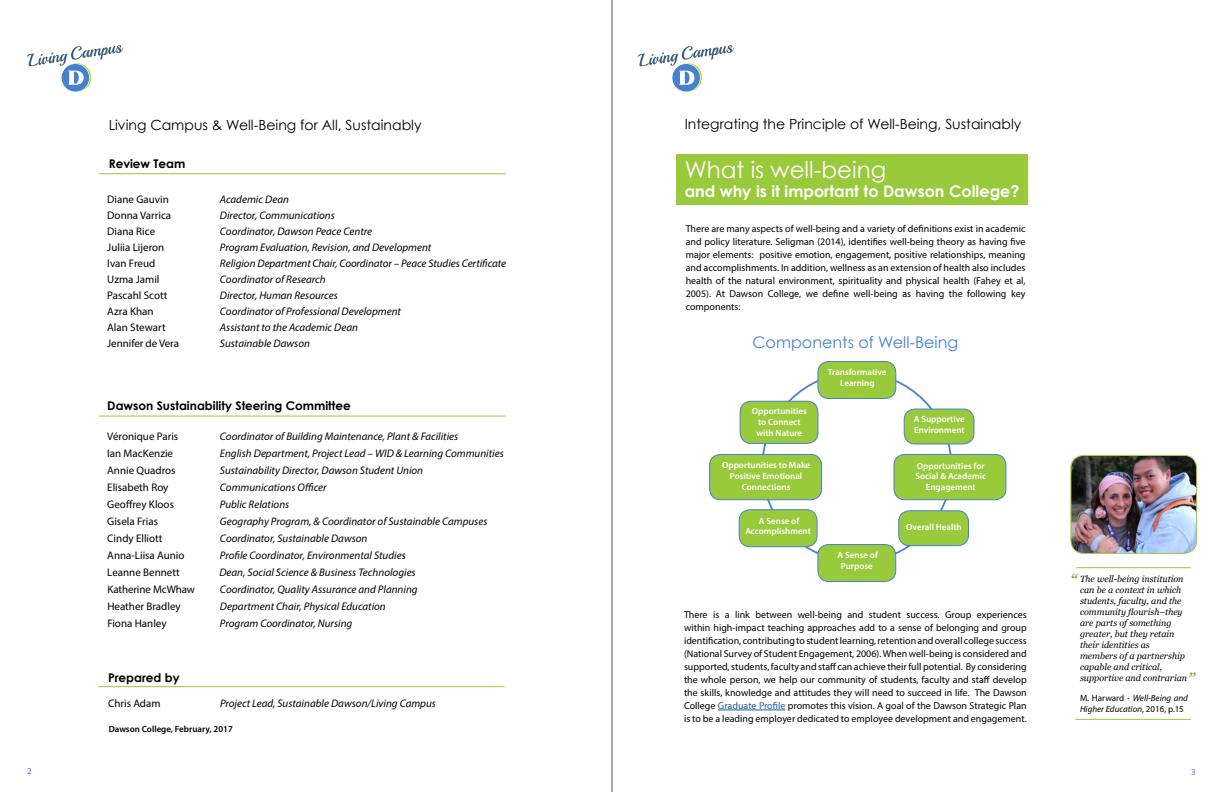
<style>
.page{position:relative;width:1224px;height:792px;background:#fff}
.page>*{position:absolute;margin:0;border:0;box-sizing:border-box;transform-origin:0 0}
.t1{font:23px "Century Gothic";color:#fff}
.t2{font:italic 18px "Georgia";color:#77a02e}
.t3{font:700 16px "Century Gothic";color:#fff}
.t4{font:16px "Century Gothic";color:#4681cf}
.t5{font:14px "Century Gothic";color:#000}
.t6{font:700 12px "Century Gothic";color:#000}
.t7{font:italic 11px "Myriad Pro";color:#000}
.t8{font:11px "Myriad Pro";color:#000}
.t9{font:10px/13px "Myriad Pro";color:#000;text-align:justify}
.t10{font:600 9px/10.8px "Myriad Pro";color:#fff;text-align:center}
.t11{font:italic 9px/11px "Georgia";color:#000}
.t12{font:italic 9px/10.3px "Myriad Pro";color:#000}
.t13{font:600 9px "Myriad Pro";color:#000}
.t14{font:9px "Myriad Pro";color:#4681cf}
.s1{color:#215e9e}
.s2{font-style:normal}
</style>
<div class="page">
<div style="left:676px;top:154px;width:351px;height:51px;background:#99ca3c"></div>
<svg style="left:27px;top:45px;width:96px;height:47px"></svg>
<svg style="left:638px;top:45px;width:96px;height:47px"></svg>
<hr style="left:99px;top:416px;width:406px;height:1px;background:#99ca3c">
<img style="left:1071px;top:455px;width:126px;height:98px">
<div style="left:1071px;top:455px;width:126px;height:99px;border:1px solid #99ca3c;border-radius:13px"></div>
<div style="left:894px;top:454px;width:112px;height:46px;background:#99ca3c;border-radius:11px"></div>
<div style="left:894px;top:454px;width:112px;height:46px;border:1px solid #4681cf;border-radius:11px"></div>
<div style="left:904px;top:409px;width:70px;height:35px;background:#99ca3c;border-radius:11px"></div>
<div style="left:904px;top:409px;width:70px;height:35px;border:1px solid #4681cf;border-radius:11px"></div>
<div style="left:818px;top:362px;width:78px;height:37px;background:#99ca3c;border-radius:11px"></div>
<div style="left:818px;top:361px;width:78px;height:38px;border:1px solid #4681cf;border-radius:11px"></div>
<div style="left:740px;top:401px;width:78px;height:42px;background:#99ca3c;border-radius:11px"></div>
<div style="left:740px;top:401px;width:78px;height:43px;border:1px solid #4681cf;border-radius:11px"></div>
<div style="left:710px;top:454px;width:112px;height:46px;background:#99ca3c;border-radius:11px"></div>
<div style="left:709px;top:454px;width:113px;height:46px;border:1px solid #4681cf;border-radius:11px"></div>
<div style="left:739px;top:510px;width:78px;height:37px;background:#99ca3c;border-radius:11px"></div>
<div style="left:739px;top:509px;width:79px;height:38px;border:1px solid #4681cf;border-radius:11px"></div>
<div style="left:818px;top:545px;width:78px;height:37px;background:#99ca3c;border-radius:11px"></div>
<div style="left:817px;top:544px;width:79px;height:38px;border:1px solid #4681cf;border-radius:11px"></div>
<div style="left:899px;top:511px;width:69px;height:35px;background:#99ca3c;border-radius:11px"></div>
<div style="left:898px;top:510px;width:71px;height:36px;border:1px solid #4681cf;border-radius:11px"></div>
<hr style="left:718px;top:710px;width:67px;height:1px;background:#215e9e">
<hr style="left:1076px;top:567px;width:115px;height:1px;background:#99ca3c">
<hr style="left:1076px;top:719px;width:115px;height:1px;background:#99ca3c">
<hr style="left:99px;top:173px;width:407px;height:1px;background:#99ca3c">
<hr style="left:98px;top:686px;width:407px;height:1px;background:#99ca3c">
<hr style="left:612px;top:0;width:1px;height:792px;background:#3155a4">
<h3 class="t5" style="left:109px;top:116px;width:314px">Living Campus &amp; Well-Being for All, Sustainably</h3>
<p class="t6" style="left:109px;top:156px;width:78px">Review Team</p>
<p class="t8" style="left:107px;top:193px;width:63px">Diane Gauvin</p>
<p class="t7" style="left:220px;top:193px;width:71px">Academic Dean</p>
<p class="t8" style="left:107px;top:209px;width:66px">Donna Varrica</p>
<p class="t7" style="left:220px;top:209px;width:116px">Director, Communications</p>
<p class="t8" style="left:107px;top:225px;width:49px">Diana Rice</p>
<p class="t7" style="left:220px;top:225px;width:154px">Coordinator, Dawson Peace Centre</p>
<p class="t8" style="left:107px;top:241px;width:59px">Juliia Lijeron</p>
<p class="t7" style="left:220px;top:241px;width:213px">Program Evaluation, Revision, and Development</p>
<p class="t8" style="left:107px;top:257px;width:50px">Ivan Freud</p>
<p class="t7" style="left:220px;top:257px;width:288px">Religion Department Chair, Coordinator – Peace Studies Certificate</p>
<p class="t8" style="left:107px;top:273px;width:54px">Uzma Jamil</p>
<p class="t7" style="left:220px;top:273px;width:107px">Coordinator of Research</p>
<p class="t8" style="left:107px;top:289px;width:62px">Pascahl Scott</p>
<p class="t7" style="left:220px;top:289px;width:120px">Director, Human Resources</p>
<p class="t8" style="left:107px;top:305px;width:48px">Azra Khan</p>
<p class="t7" style="left:220px;top:305px;width:183px">Coordinator of Professional Development</p>
<p class="t8" style="left:107px;top:321px;width:60px">Alan Stewart</p>
<p class="t7" style="left:220px;top:321px;width:140px">Assistant to the Academic Dean</p>
<p class="t8" style="left:107px;top:337px;width:73px">Jennifer de Vera</p>
<p class="t7" style="left:220px;top:337px;width:92px">Sustainable Dawson</p>
<p class="t6" style="left:107px;top:398px;width:245px">Dawson Sustainability Steering Committee</p>
<p class="t8" style="left:107px;top:430px;width:73px">Véronique Paris</p>
<p class="t7" style="left:220px;top:430px;width:240px">Coordinator of Building Maintenance, Plant &amp; Facilities</p>
<p class="t8" style="left:107px;top:447px;width:67px">Ian MacKenzie</p>
<p class="t7" style="left:220px;top:447px;width:285px">English Department, Project Lead – WID &amp; Learning Communities</p>
<p class="t8" style="left:107px;top:464px;width:70px">Annie Quadros</p>
<p class="t7" style="left:220px;top:464px;width:205px">Sustainability Director, Dawson Student Union</p>
<p class="t8" style="left:107px;top:481px;width:63px">Elisabeth Roy</p>
<p class="t7" style="left:220px;top:481px;width:108px">Communications Officer</p>
<p class="t8" style="left:107px;top:498px;width:68px">Geoffrey Kloos</p>
<p class="t7" style="left:220px;top:498px;width:71px">Public Relations</p>
<p class="t8" style="left:107px;top:515px;width:52px">Gisela Frias</p>
<p class="t7" style="left:220px;top:515px;width:269px">Geography Program, &amp; Coordinator of Sustainable Campuses</p>
<p class="t8" style="left:107px;top:532px;width:57px">Cindy Elliott</p>
<p class="t7" style="left:220px;top:532px;width:149px">Coordinator, Sustainable Dawson</p>
<p class="t8" style="left:107px;top:549px;width:79px">Anna-Liisa Aunio</p>
<p class="t7" style="left:220px;top:549px;width:187px">Profile Coordinator, Environmental Studies</p>
<p class="t8" style="left:107px;top:566px;width:74px">Leanne Bennett</p>
<p class="t7" style="left:219px;top:566px;width:198px">Dean, Social Science &amp; Business Technologies</p>
<p class="t8" style="left:107px;top:583px;width:89px">Katherine McWhaw</p>
<p class="t7" style="left:220px;top:583px;width:199px">Coordinator, Quality Assurance and Planning</p>
<p class="t8" style="left:107px;top:600px;width:75px">Heather Bradley</p>
<p class="t7" style="left:220px;top:600px;width:167px">Department Chair, Physical Education</p>
<p class="t8" style="left:107px;top:617px;width:61px">Fiona Hanley</p>
<p class="t7" style="left:220px;top:617px;width:134px">Program Coordinator, Nursing</p>
<p class="t6" style="left:108px;top:670px;width:73px">Prepared by</p>
<p class="t8" style="left:108px;top:697px;width:54px">Chris Adam</p>
<p class="t7" style="left:220px;top:697px;width:217px">Project Lead, Sustainable Dawson/Living Campus</p>
<p class="t13" style="left:109px;top:723px;width:126px">Dawson College, February, 2017</p>
<h3 class="t5" style="left:685px;top:116px;width:338px">Integrating the Principle of Well-Being, Sustainably</h3>
<h1 class="t1" style="left:685px;top:156px;width:203px">What is well-being</h1>
<h3 class="t3" style="left:685px;top:181px;width:336px">and why is it important to Dawson College?</h3>
<p class="t9" style="left:686px;top:221px;width:341px">There are many aspects of well-being and a variety of definitions exist in academic and policy literature. Seligman (2014), identifies well-being theory as having five major elements: positive emotion, engagement, positive relationships, meaning and accomplishments. In addition, wellness as an extension of health also includes health of the natural environment, spirituality and physical health (Fahey et al, 2005). At Dawson College, we define well-being as having the following key components:</p>
<h3 class="t4" style="left:753px;top:332px;width:207px">Components of Well-Being</h3>
<p class="t10" style="left:828px;top:367px;width:60px">Transformative<br>Learning</p>
<p class="t10" style="left:752px;top:406px;width:56px">Opportunities to Connect with Nature</p>
<p class="t10" style="left:722px;top:460px;width:90px">Opportunities to Make<br>Positive Emotional<br>Connections</p>
<p class="t10" style="left:915px;top:460px;width:72px">Opportunities for<br>Social &amp; Academic<br>Engagement</p>
<p class="t10" style="left:745px;top:515px;width:67px">A Sense of<br>Accomplishment</p>
<p class="t10" style="left:838px;top:550px;width:42px">A Sense of<br>Purpose</p>
<p class="t10" style="left:914px;top:413px;width:52px;text-align:left">A Supportive<br>Environment</p>
<p class="t10" style="left:906px;top:521px;width:57px">Overall Health</p>
<p class="t9" style="left:684px;top:608px;width:344px">There is a link between well-being and student success. Group experiences within high-impact teaching approaches add to a sense of belonging and group identification, contributing to student learning, retention and overall college success (National Survey of Student Engagement, 2006). When well-being is considered and supported, students, faculty and staff can achieve their full potential. By considering the whole person, we help our community of students, faculty and staff develop the skills, knowledge and attitudes they will need to succeed in life. The Dawson College <span class="s1">Graduate Profile</span> promotes this vision. A goal of the Dawson Strategic Plan is to be a leading employer dedicated to employee development and engagement.</p>
<h2 class="t2" style="left:1070px;top:568px;width:8px">“</h2>
<p class="t11" style="left:1080px;top:573px;width:109px">The well-being institution can be a context in which students, faculty, and the community flourish–they are parts of something greater, but they retain their identities as members of a partnership capable and critical, supportive and contrarian</p>
<p class="t12" style="left:1080px;top:693px;width:110px"><span class="s2">M. Harward -</span> Well-Being and<br>Higher Education<span class="s2">, 2016, p.15</span></p>
<h2 class="t2" style="left:1188px;top:667px;width:8px">”</h2>
<p class="t14" style="left:27px;top:765px;width:6px">2</p>
<p class="t14" style="left:1191px;top:766px;width:6px">3</p>
</div>
